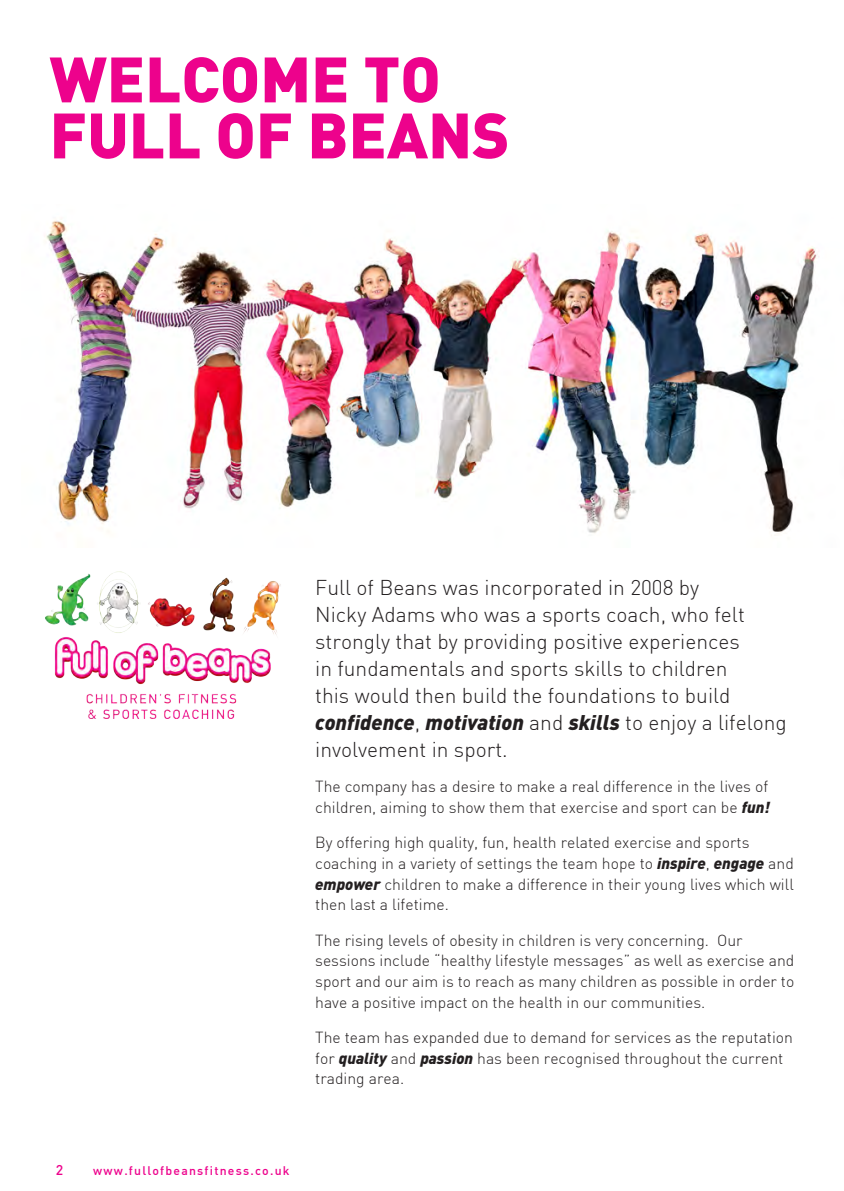
<style>
.page{position:relative;width:844px;height:1191px;background:#fff}
.page>*{position:absolute;margin:0;border:0;box-sizing:border-box;transform-origin:0 0}
.t1{font:900 63px/56px "DIN";color:#ed028c}
.t2{font:300 21px/26.9px "DIN";color:#231f20}
.t3{font:300 15.75px/20.7px "DIN";color:#231f20}
.t4{font:500 14px "DIN";color:#ed028c}
.t5{font:500 12.25px "DIN";letter-spacing:.1em;color:#ed028c}
.s1{font-weight:900;font-style:italic}
</style>
<div class="page">
<img style="left:46px;top:220px;width:773px;height:316px">
<img style="left:45px;top:571px;width:236px;height:148px">
<p class="t1" style="left:50px;top:48px;width:461px">WELCOME TO<br>FULL OF BEANS</p>
<p class="t2" style="left:315px;top:574px;width:473px">Full of Beans was incorporated in 2008 by<br>Nicky Adams who was a sports coach, who felt strongly that by providing positive experiences<br>in fundamentals and sports skills to children<br>this would then build the foundations to build <span class="s1">confidence</span>, <span class="s1">motivation</span> and <span class="s1">skills</span> to enjoy a lifelong involvement in sport.</p>
<p class="t3" style="left:315px;top:776px;width:456px">The company has a desire to make a real difference in the lives of children, aiming to show them that exercise and sport can be <span class="s1">fun!</span></p>
<p class="t3" style="left:315px;top:832px;width:480px">By offering high quality, fun, health related exercise and sports coaching in a variety of settings the team hope to <span class="s1">inspire</span>, <span class="s1">engage</span> and <span class="s1">empower</span> children to make a difference in their young lives which will then last a lifetime.</p>
<p class="t3" style="left:315px;top:929px;width:480px">The rising levels of obesity in children is very concerning. Our sessions include “healthy lifestyle messages” as well as exercise and sport and our aim is to reach as many children as possible in order to have a positive impact on the health in our communities.</p>
<p class="t3" style="left:315px;top:1027px;width:479px">The team has expanded due to demand for services as the reputation for <span class="s1">quality</span> and <span class="s1">passion</span> has been recognised throughout the current trading area.</p>
<p class="t4" style="left:56px;top:1161px;width:9px">2</p>
<p class="t5" style="left:93px;top:1163px;width:198px">www.fullofbeansfitness.co.uk</p>
</div>
